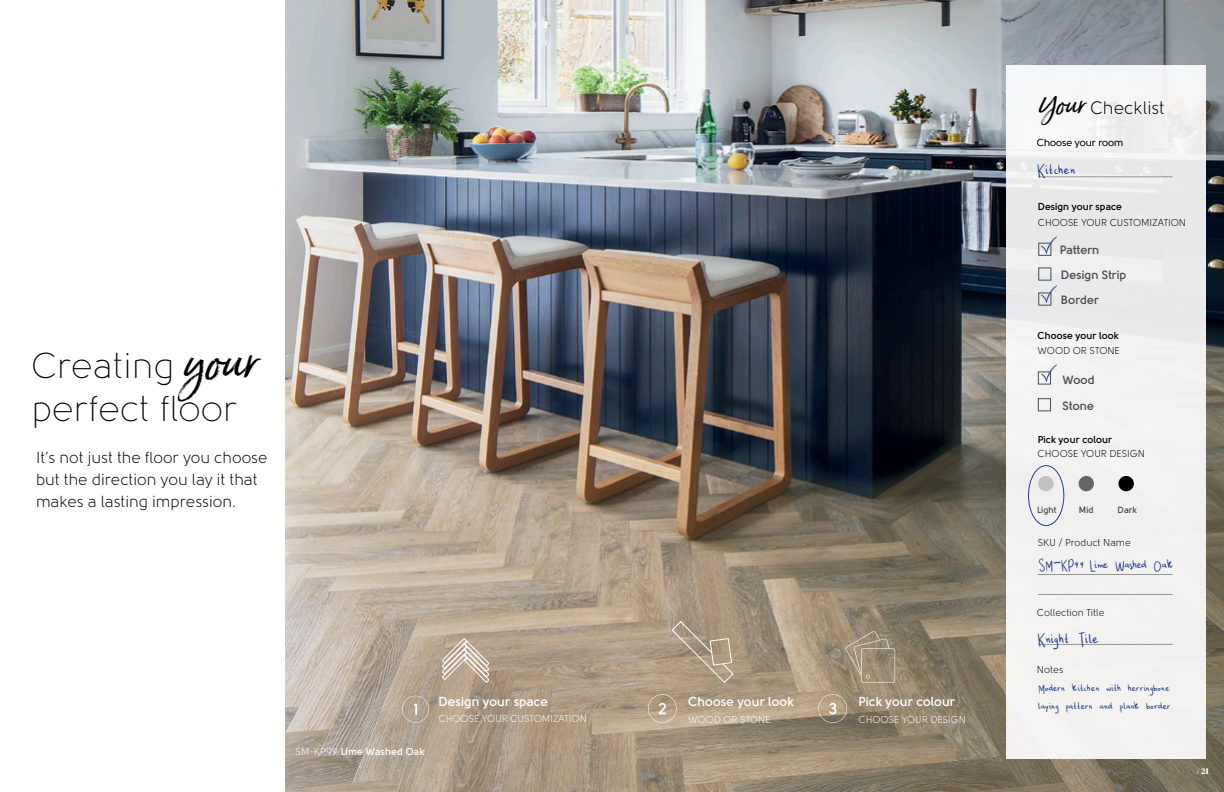
<style>
.page{position:relative;width:1224px;height:792px;background:#fff}
.page>*{position:absolute;margin:0;border:0;box-sizing:border-box;transform-origin:0 0}
.Black_Serif_Heading{font:300 36px/43.2px "Solomon";color:#000}
.t1{font:25px "Fantastic";letter-spacing:-.04em;color:#23408e}
.t2{font:21px "Fantastic";letter-spacing:-.045em;color:#23408e}
.t3{font:18px/18px "Fantastic";letter-spacing:-.03em;color:#23408e}
.Black_SS_Solomon{font:18px "Solomon";color:#000}
.Sub_paragraph_white{font:16px/22px "Solomon";color:#000}
.t4{font:700 13px "Solomon";color:#fff}
.Checklist{font:700 12px "Solomon";color:#4b4d4f}
.Body_Font_bLACK{font:10px "Solomon";color:#000}
.t5{font:10px "Solomon";color:#fff}
.t6{font:700 10px "Solomon";color:#000}
.t7{font:700 10px "Solomon";letter-spacing:.01em;color:#fff}
.Checklist-2{font:700 9px "Solomon";color:#4b4d4f}
.t8{font:8px "Abril Fatface";color:#fff}
.s1{font-family:"Born Ready Slanted";font-weight:400;font-size:48px}
.s2{font-weight:400}
.s3{font-family:"Born Ready Slanted";font-size:27px}
.s4{font-family:"Born Ready Slanted"}
</style>
<div class="page">
<img style="left:286px;top:0;width:938px;height:792px">
<svg style="left:402px;top:696px;width:27px;height:27px"></svg>
<svg style="left:442px;top:638px;width:47px;height:45px;background:#c5b5a3"></svg>
<svg style="left:648px;top:694px;width:29px;height:29px"></svg>
<svg style="left:672px;top:622px;width:61px;height:61px;background:#ae9c86"></svg>
<svg style="left:818px;top:694px;width:29px;height:29px"></svg>
<svg style="left:846px;top:631px;width:49px;height:52px;background:#a1917a"></svg>
<div style="left:1006px;top:65px;width:200px;height:694px;background:#f2f1f0"></div>
<hr style="left:1038px;top:176px;width:135px;height:1px;background:#000">
<hr style="left:1038px;top:574px;width:135px;height:1px;background:#000">
<hr style="left:1038px;top:644px;width:135px;height:1px;background:#000">
<div style="left:1038px;top:371px;width:13px;height:14px;border:1px solid #4b4d4f"></div>
<div style="left:1038px;top:398px;width:13px;height:13px;border:1px solid #4b4d4f"></div>
<div style="left:1038px;top:243px;width:13px;height:13px;border:1px solid #4b4d4f"></div>
<div style="left:1038px;top:267px;width:13px;height:14px;border:1px solid #4b4d4f"></div>
<div style="left:1038px;top:292px;width:13px;height:14px;border:1px solid #4b4d4f"></div>
<div style="left:1028px;top:465px;width:36px;height:61px;border:1px solid #23408e;border-radius:50%"></div>
<svg style="left:1041px;top:237px;width:15px;height:17px"></svg>
<svg style="left:1041px;top:286px;width:15px;height:17px"></svg>
<svg style="left:1041px;top:365px;width:15px;height:17px"></svg>
<hr style="left:1038px;top:594px;width:135px;height:1px;background:#000">
<div style="left:1038px;top:476px;width:16px;height:15px;background:#c2c2c1;border-radius:50%"></div>
<div style="left:1079px;top:476px;width:15px;height:15px;background:#666665;border-radius:50%"></div>
<div style="left:1118px;top:476px;width:16px;height:15px;background:#000;border-radius:50%"></div>
<p class="Black_Serif_Heading" style="left:31px;top:345px;width:227px">Creating <span class="s1">your </span>perfect floor</p>
<p class="Sub_paragraph_white" style="left:36px;top:447px;width:233px">It’s not just the floor you choose but the direction you lay it that makes a lasting impression.</p>
<p class="t7" style="left:296px;top:746px;width:131px"><span class="s2">SM-KP99</span> Lime Washed Oak</p>
<p class="t4" style="left:439px;top:694px;width:111px">Design your space</p>
<p class="t5" style="left:439px;top:713px;width:150px">CHOOSE YOUR CUSTOMIZATION</p>
<p class="t4" style="left:688px;top:694px;width:107px">Choose your look</p>
<p class="t5" style="left:688px;top:714px;width:84px">WOOD OR STONE</p>
<p class="t4" style="left:859px;top:694px;width:98px">Pick your colour</p>
<p class="t5" style="left:859px;top:714px;width:109px">CHOOSE YOUR DESIGN</p>
<p class="Black_SS_Solomon" style="left:1039px;top:99px;width:128px"><span class="s3">Your</span> Checklist</p>
<p class="Body_Font_bLACK" style="left:1037px;top:137px;width:88px">Choose your room</p>
<p class="t1" style="left:1038px;top:154px;width:40px">Kitchen</p>
<p class="t6" style="left:1038px;top:201px;width:86px">Design your space</p>
<p class="Body_Font_bLACK" style="left:1038px;top:217px;width:150px">CHOOSE YOUR CUSTOMIZATION</p>
<p class="Checklist" style="left:1060px;top:243px;width:41px">Pattern</p>
<p class="Checklist" style="left:1061px;top:267px;width:67px">Design Strip</p>
<p class="Checklist" style="left:1061px;top:292px;width:40px">Border</p>
<p class="t6" style="left:1038px;top:330px;width:83px">Choose your look</p>
<p class="Body_Font_bLACK" style="left:1038px;top:345px;width:84px">WOOD OR STONE</p>
<p class="Checklist" style="left:1063px;top:372px;width:34px">Wood</p>
<p class="Checklist" style="left:1063px;top:399px;width:33px">Stone</p>
<p class="t6" style="left:1038px;top:434px;width:76px">Pick your colour</p>
<p class="Body_Font_bLACK" style="left:1038px;top:448px;width:109px">CHOOSE YOUR DESIGN</p>
<p class="Checklist-2" style="left:1037px;top:504px;width:21px">Light</p>
<p class="Checklist-2" style="left:1079px;top:504px;width:16px">Mid</p>
<p class="Checklist-2" style="left:1118px;top:504px;width:21px">Dark</p>
<p class="Body_Font_bLACK" style="left:1038px;top:538px;width:94px">SKU / Product Name</p>
<p class="t2" style="left:1039px;top:551px;width:136px">SM<span class="s4">-</span>KP99 Lime Washed Oak</p>
<p class="Body_Font_bLACK" style="left:1037px;top:608px;width:69px">Collection Title</p>
<p class="t1" style="left:1038px;top:623px;width:63px">Knight Tile</p>
<p class="t3" style="left:1038px;top:677px;width:138px">Modern kitchen with herringbone laying pattern and plank border.</p>
<p class="Body_Font_bLACK" style="left:1037px;top:664px;width:28px">Notes</p>
<p class="t8" style="left:1197px;top:766px;width:14px">/ 21</p>
</div>
